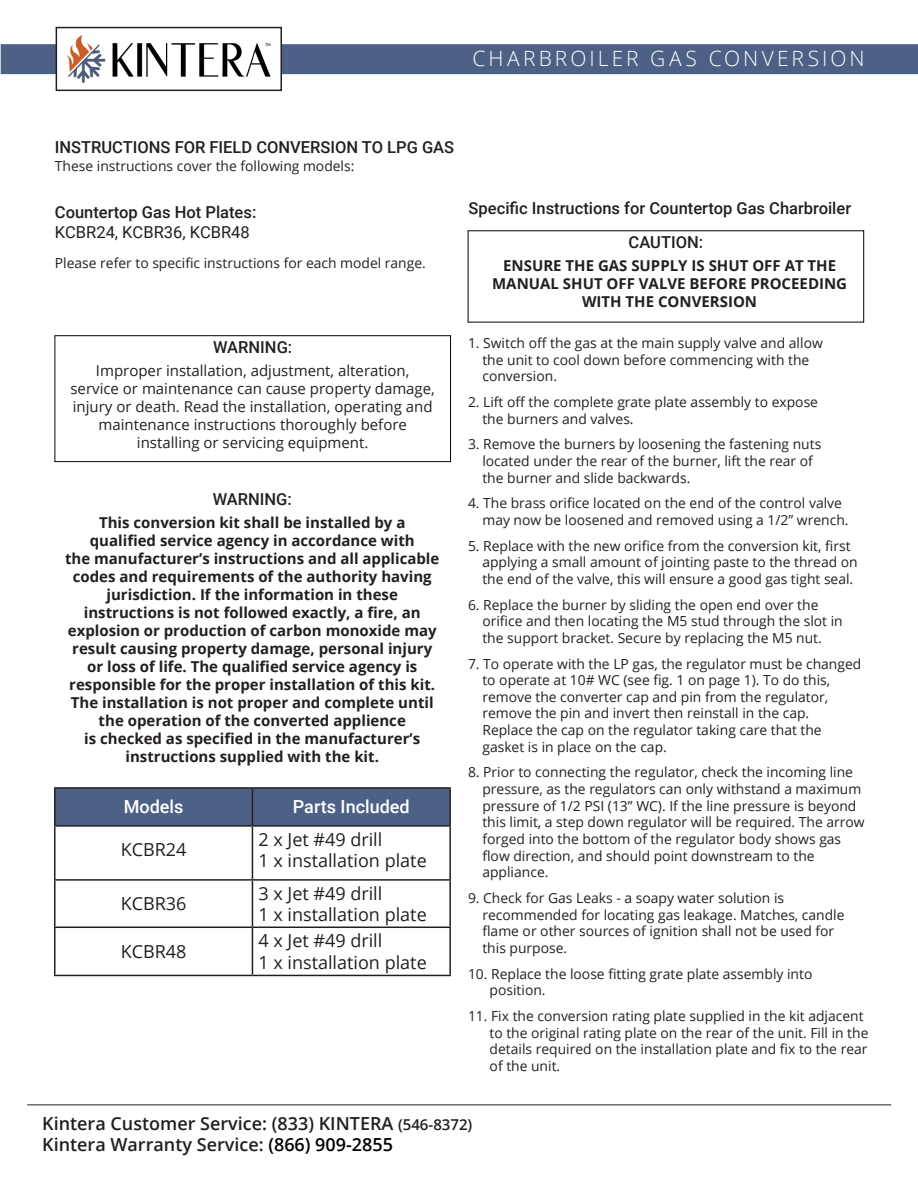
<style>
.page{position:relative;width:918px;height:1188px;background:#fff}
.page>*{position:absolute;margin:0;border:0;box-sizing:border-box;transform-origin:0 0}
.t1{font:300 21px "Open Sans";letter-spacing:.145em;color:#fff}
.t2{font:18px/21.6px "Open Sans";color:#231f20}
.t3{font:600 18px/21.6px "Open Sans";color:#231f20}
.t4{font:500 18px "Roboto";color:#fff}
.t5{font:500 16.5px/19.8px "Roboto";color:#231f20}
.t6{font:700 15px/18px "Open Sans";color:#231f20;text-align:center}
.t7{font:15px/18px "Open Sans";color:#231f20;text-align:center}
.t8{font:13.8px/16.6px "Open Sans";color:#231f20}
.s1{font-weight:400}
.s2{font-size:15px}
.s3{color:#000}
</style>
<div class="page">
<hr style="left:27px;top:1105px;width:864px;height:1px;background:#231f20">
<div style="left:1px;top:44px;width:917px;height:30px;background:#4d6187"></div>
<div style="left:56px;top:27px;width:226px;height:64px;background:#fff;border:2px solid #231f20"></div>
<img style="left:67px;top:36px;width:203px;height:46px">
<div style="left:55px;top:335px;width:396px;height:127px;border:1px solid #040503"></div>
<div style="left:56px;top:789px;width:393px;height:36px;background:#4d6187"></div>
<hr style="left:54px;top:787px;width:198px;height:2px;background:#231f20">
<hr style="left:54px;top:789px;width:2px;height:36px;background:#231f20">
<hr style="left:252px;top:787px;width:199px;height:2px;background:#231f20">
<hr style="left:252px;top:789px;width:1px;height:36px;background:#231f20">
<hr style="left:449px;top:789px;width:2px;height:36px;background:#231f20">
<hr style="left:54px;top:825px;width:198px;height:2px;background:#231f20">
<hr style="left:54px;top:827px;width:2px;height:52px;background:#231f20">
<hr style="left:252px;top:825px;width:199px;height:2px;background:#231f20">
<hr style="left:252px;top:827px;width:1px;height:52px;background:#231f20">
<hr style="left:449px;top:827px;width:2px;height:52px;background:#231f20">
<hr style="left:54px;top:879px;width:198px;height:2px;background:#231f20">
<hr style="left:54px;top:881px;width:2px;height:46px;background:#231f20">
<hr style="left:252px;top:879px;width:199px;height:2px;background:#231f20">
<hr style="left:252px;top:881px;width:1px;height:46px;background:#231f20">
<hr style="left:449px;top:881px;width:2px;height:46px;background:#231f20">
<hr style="left:54px;top:927px;width:198px;height:1px;background:#231f20">
<hr style="left:54px;top:928px;width:2px;height:47px;background:#231f20">
<hr style="left:252px;top:927px;width:199px;height:1px;background:#231f20">
<hr style="left:252px;top:928px;width:1px;height:47px;background:#231f20">
<hr style="left:449px;top:928px;width:2px;height:47px;background:#231f20">
<hr style="left:54px;top:975px;width:198px;height:1px;background:#231f20">
<hr style="left:252px;top:975px;width:199px;height:1px;background:#231f20">
<p class="t1" style="left:472px;top:44px;width:394px">CHARBROILER GAS CONVERSION</p>
<p class="t5" style="left:55px;top:137px;width:401px">INSTRUCTIONS FOR FIELD CONVERSION TO LPG GAS</p>
<p class="t8" style="left:55px;top:158px;width:301px">These instructions cover the following models:</p>
<p class="t5" style="left:55px;top:202px;width:203px">Countertop Gas Hot Plates:<br><span class="s1">KCBR24, KCBR36, KCBR48</span></p>
<p class="t8" style="left:55px;top:254px;width:373px">Please refer to specific instructions for each model range.</p>
<p class="t5" style="left:213px;top:337px;width:81px">WARNING:</p>
<p class="t7" style="left:70px;top:361px;width:366px">Improper installation, adjustment, alteration, service or maintenance can cause property damage, injury or death. Read the installation, operating and maintenance instructions thoroughly before installing or servicing equipment.</p>
<p class="t5" style="left:213px;top:489px;width:81px">WARNING:</p>
<p class="t6" style="left:65px;top:513px;width:376px">This conversion kit shall be installed by a qualified service agency in accordance with<br>the manufacturer’s instructions and all applicable codes and requirements of the authority having jurisdiction. If the information in these instructions is not followed exactly, a fire, an explosion or production of carbon monoxide may result causing property damage, personal injury or loss of life. The qualified service agency is responsible for the proper installation of this kit.<br>The installation is not proper and complete until the operation of the converted applience<br>is checked as specified in the manufacturer’s instructions supplied with the kit.</p>
<p class="t4" style="left:124px;top:794px;width:61px">Models</p>
<p class="t4" style="left:293px;top:794px;width:118px">Parts Included</p>
<p class="t2" style="left:121px;top:838px;width:67px">KCBR24</p>
<p class="t2" style="left:258px;top:828px;width:170px">2 x Jet #49 drill<br>1 x installation plate</p>
<p class="t2" style="left:121px;top:892px;width:67px">KCBR36</p>
<p class="t2" style="left:258px;top:882px;width:170px">3 x Jet #49 drill<br>1 x installation plate</p>
<p class="t2" style="left:121px;top:940px;width:67px">KCBR48</p>
<p class="t2" style="left:258px;top:929px;width:170px">4 x Jet #49 drill<br>1 x installation plate</p>
<p class="t5" style="left:469px;top:197px;width:384px">Specific Instructions for Countertop Gas Charbroiler</p>
<p class="t5" style="left:629px;top:232px;width:76px">CAUTION:</p>
<p class="t6" style="left:492px;top:256px;width:356px">ENSURE THE GAS SUPPLY IS SHUT OFF AT THE<br>MANUAL SHUT OFF VALVE BEFORE PROCEEDING<br>WITH THE CONVERSION</p>
<p class="t8" style="left:468px;top:334px;width:356px">1. Switch off the gas at the main supply valve and allow</p>
<p class="t8" style="left:482px;top:351px;width:328px">the unit to cool down before commencing with the conversion.</p>
<p class="t8" style="left:468px;top:393px;width:352px">2. Lift off the complete grate plate assembly to expose</p>
<p class="t8" style="left:482px;top:410px;width:153px">the burners and valves.</p>
<p class="t8" style="left:482px;top:436px;width:340px;text-indent:-14px">3. Remove the burners by loosening the fastening nuts located under the rear of the burner, lift the rear of the burner and slide backwards.</p>
<p class="t8" style="left:482px;top:495px;width:368px;text-indent:-14px">4. The brass orifice located on the end of the control valve may now be loosened and removed using a 1/2” wrench.</p>
<p class="t8" style="left:482px;top:537px;width:377px;text-indent:-14px">5. Replace with the new orifice from the conversion kit, first applying a small amount of jointing paste to the thread on the end of the valve, this will ensure a good gas tight seal.</p>
<p class="t8" style="left:482px;top:596px;width:362px;text-indent:-14px">6. Replace the burner by sliding the open end over the orifice and then locating the M5 stud through the slot in the support bracket. Secure by replacing the M5 nut.</p>
<p class="t8" style="left:482px;top:655px;width:380px;text-indent:-14px">7. To operate with the LP gas, the regulator must be changed to operate at 10# WC (see fig. 1 on page 1). To do this, remove the converter cap and pin from the regulator, remove the pin and invert then reinstall in the cap.<br>Replace the cap on the regulator taking care that the gasket is in place on the cap.</p>
<p class="t8" style="left:482px;top:764px;width:384px;text-indent:-14px">8. Prior to connecting the regulator, check the incoming line pressure, as the regulators can only withstand a maximum pressure of 1/2 PSI (13” WC). If the line pressure is beyond this limit, a step down regulator will be required. The arrow forged into the bottom of the regulator body shows gas flow direction, and should point downstream to the appliance.</p>
<p class="t8" style="left:482px;top:889px;width:364px;text-indent:-14px">9. Check for Gas Leaks - a soapy water solution is recommended for locating gas leakage. Matches, candle flame or other sources of ignition shall not be used for this purpose.</p>
<p class="t8" style="left:490px;top:965px;width:324px;text-indent:-22px">10. Replace the loose fitting grate plate assembly into position.</p>
<p class="t8" style="left:489px;top:1007px;width:381px;text-indent:-21px">11. Fix the conversion rating plate supplied in the kit adjacent to the original rating plate on the rear of the unit. Fill in the details required on the installation plate and fix to the rear of the unit.</p>
<h2 class="t3" style="left:42px;top:1112px;width:432px">Kintera Customer Service: (833) KINTERA <span class="s2">(546-8372)<br></span>Kintera Warranty Service: <span class="s3">(866) 909-2855</span></h2>
</div>
